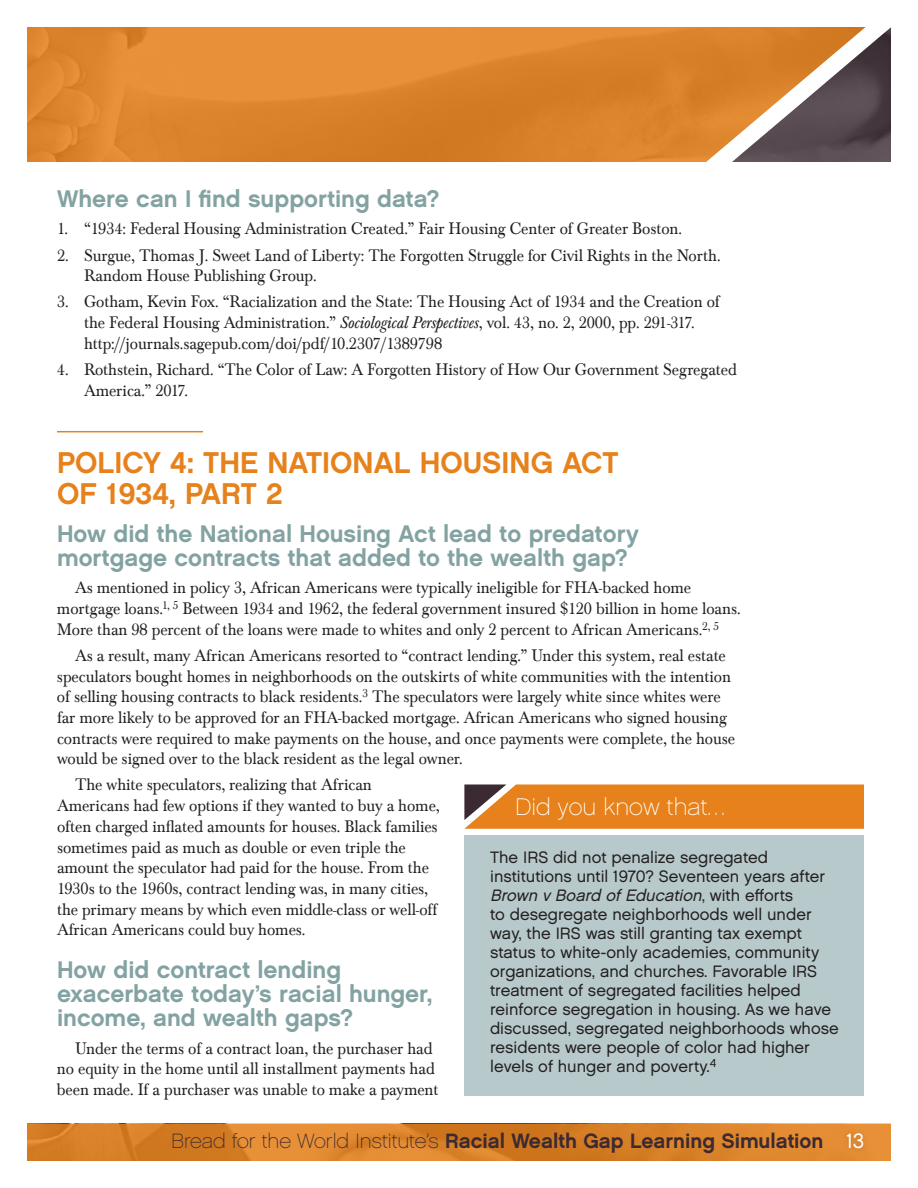
<style>
.page{position:relative;width:918px;height:1188px;background:#fff}
.page>*{position:absolute;margin:0;border:0;box-sizing:border-box;transform-origin:0 0}
.t1{font:30px/31.5px "Chalet New York Nineteen Sixty";color:#e6811b}
.t2{font:24px/24px "Chalet New York Nineteen Sixty";color:#83a2a2}
.t3{font:24px "Chalet Paris Nineteen Sixty";letter-spacing:.005em;color:#fff}
.t4{font:20.7px "Chalet New York Nineteen Sixty";color:#3b2a32}
.t5{font:17.25px/20.7px "Baskerville Com";letter-spacing:-.005em;color:#231f20;scale:.95 1}
.t6{font:16.5px/18.9px "Chalet London Nineteen Sixty";color:#231f20}
.s1{font-style:italic}
.s2{font-family:"Chalet Paris Nineteen Sixty"}
.s3{font-family:"Chalet London Nineteen Sixty";color:#fff}
</style>
<div class="page">
<svg style="left:27px;top:27px;width:653px;height:135px;background:#dd852d"></svg>
<svg style="left:27px;top:1124px;width:864px;height:37px;background:#d9822a"></svg>
<svg style="left:680px;top:27px;width:211px;height:135px;background:#aa7950"></svg>
<div style="left:841px;top:1128px;width:28px;height:26px;background:#e08b34"></div>
<hr style="left:57px;top:431px;width:146px;height:1px;background:#e6811b">
<div style="left:464px;top:835px;width:400px;height:261px;background:#b8c9cb"></div>
<svg style="left:464px;top:784px;width:400px;height:45px;background:#df8225"></svg>
<h2 class="t2" style="left:57px;top:186px;width:384px">Where can I find supporting data?</h2>
<p class="t5" style="left:57px;top:219px;width:659px">1. “1934: Federal Housing Administration Created.” Fair Housing Center of Greater Boston.</p>
<p class="t5" style="left:84px;top:245px;width:672px;text-indent:-27px">2. Surgue, Thomas J. Sweet Land of Liberty: The Forgotten Struggle for Civil Rights in the North.<br>Random House Publishing Group.</p>
<p class="t5" style="left:84px;top:292px;width:671px;text-indent:-27px">3. Gotham, Kevin Fox. “Racialization and the State: The Housing Act of 1934 and the Creation of the Federal Housing Administration.” <span class="s1">Sociological Perspectives</span>, vol. 43, no. 2, 2000, pp. 291-317. http://journals.sagepub.com/doi/pdf/10.2307/1389798</p>
<p class="t5" style="left:84px;top:359px;width:689px;text-indent:-27px">4. Rothstein, Richard. “The Color of Law: A Forgotten History of How Our Government Segregated<br>America.” 2017.</p>
<h1 class="t1" style="left:57px;top:446px;width:563px">POLICY 4: THE NATIONAL HOUSING ACT<br>OF 1934, PART 2</h1>
<h2 class="t2" style="left:57px;top:521px;width:583px">How did the National Housing Act lead to predatory mortgage contracts that added to the wealth gap?</h2>
<p class="t5" style="left:57px;top:578px;width:721px;text-indent:18px">As mentioned in policy 3, African Americans were typically ineligible for FHA-backed home mortgage loans.<sup>1,</sup> <sup>5</sup> Between 1934 and 1962, the federal government insured $120 billion in home loans.<br>More than 98 percent of the loans were made to whites and only 2 percent to African Americans.<sup>2,</sup> <sup>5</sup></p>
<p class="t5" style="left:57px;top:645px;width:715px;text-indent:18px">As a result, many African Americans resorted to “contract lending.” Under this system, real estate speculators bought homes in neighborhoods on the outskirts of white communities with the intention of selling housing contracts to black residents.<sup>3</sup> The speculators were largely white since whites were far more likely to be approved for an FHA-backed mortgage. African Americans who signed housing contracts were required to make payments on the house, and once payments were complete, the house would be signed over to the black resident as the legal owner.</p>
<p class="t5" style="left:57px;top:775px;width:405px;text-indent:18px">The white speculators, realizing that African Americans had few options if they wanted to buy a home, often charged inflated amounts for houses. Black families sometimes paid as much as double or even triple the amount the speculator had paid for the house. From the 1930s to the 1960s, contract lending was, in many cities, the primary means by which even middle-class or well-off African Americans could buy homes.</p>
<h2 class="t2" style="left:57px;top:958px;width:377px">How did contract lending exacerbate today’s racial hunger, income, and wealth gaps?</h2>
<p class="t5" style="left:57px;top:1038px;width:403px;text-indent:18px">Under the terms of a contract loan, the purchaser had no equity in the home until all installment payments had been made. If a purchaser was unable to make a payment</p>
<h2 class="t3" style="left:515px;top:793px;width:211px">Did you know that…</h2>
<p class="t6" style="left:490px;top:848px;width:350px">The IRS did not penalize segregated institutions until 1970? Seventeen years after <span class="s1">Brown v Board ofEducation</span>, w i t h e ff o r t s<br>to desegregate neighborhoods well under way, the IRS was still granting tax exempt status to white-only academies, community organizations, and churches. Favorable IRS treatment of segregated facilities helped reinforce segregation in housing. As we have discussed, segregated neighborhoods whose residents were people of color had higher levels of hunger and poverty.<sup>4</sup></p>
<p class="t4" style="left:171px;top:1128px;width:694px"><span class="s2">Bread for the World Institute’s</span> Racial Wealth Gap Learning Simulation <span class="s3">13</span></p>
</div>
